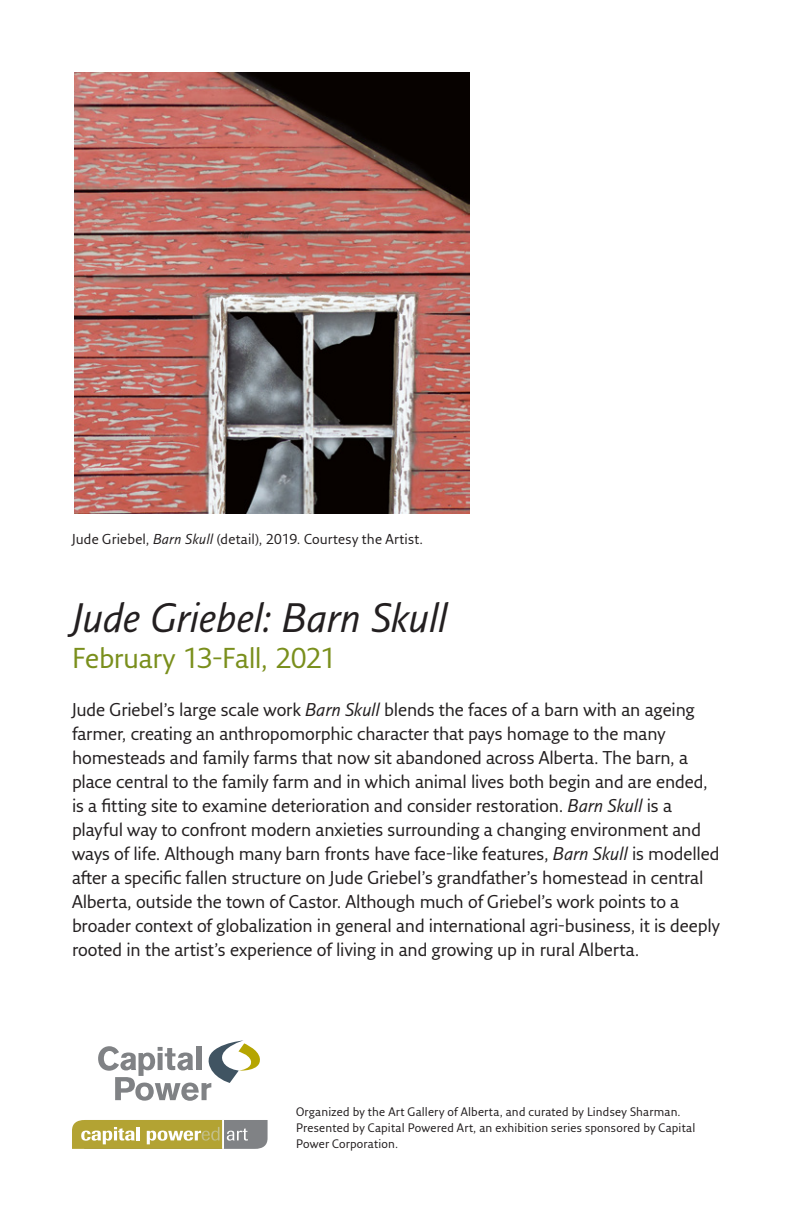
<style>
.page{position:relative;width:792px;height:1224px;background:#fff}
.page>*{position:absolute;margin:0;border:0;box-sizing:border-box;transform-origin:0 0}
.t1{font:italic 40px "Fresco Sans Pro";letter-spacing:-.015em;color:#231f20}
.Subhead_1{font:28px "Fresco Sans Pro";letter-spacing:-.02em;color:#7a8f1c}
.Body_1{font:18px/24px "Fresco Sans Pro";letter-spacing:-.01em;color:#231f20}
.Image_credit{font:14px "Fresco Sans Pro";letter-spacing:.01em;color:#231f20}
.Credit{font:12px/16px "Fresco Sans Pro";letter-spacing:.015em;color:#231f20}
.s1{font-style:italic}
</style>
<div class="page">
<img style="left:74px;top:72px;width:396px;height:442px">
<svg style="left:98px;top:1040px;width:162px;height:61px"></svg>
<svg style="left:72px;top:1120px;width:196px;height:29px;background:#b5ab66"></svg>
<p class="Image_credit" style="left:72px;top:530px;width:352px">Jude Griebel, <span class="s1">Barn Skull</span> (detail), 2019. Courtesy the Artist.</p>
<h1 class="t1" style="left:72px;top:593px;width:377px">Jude Griebel: Barn Skull</h1>
<p class="Subhead_1" style="left:72px;top:641px;width:266px">February 13-Fall, 2021</p>
<p class="Body_1" style="left:72px;top:697px;width:650px">Jude Griebel’s large scale work <span class="s1">Barn Skull</span> blends the faces of a barn with an ageing farmer, creating an anthropomorphic character that pays homage to the many homesteads and family farms that now sit abandoned across Alberta. The barn, a place central to the family farm and in which animal lives both begin and are ended, is a fitting site to examine deterioration and consider restoration. <span class="s1">Barn Skull</span> is a playful way to confront modern anxieties surrounding a changing environment and ways of life. Although many barn fronts have face-like features, <span class="s1">Barn Skull</span> is modelled after a specific fallen structure on Jude Griebel’s grandfather’s homestead in central Alberta, outside the town of Castor. Although much of Griebel’s work points to a broader context of globalization in general and international agri-business, it is deeply rooted in the artist’s experience of living in and growing up in rural Alberta.</p>
<p class="Credit" style="left:296px;top:1103px;width:401px">Organized by the Art Gallery of Alberta, and curated by Lindsey Sharman.<br>Presented by Capital Powered Art, an exhibition series sponsored by Capital<br>Power Corporation.</p>
</div>
